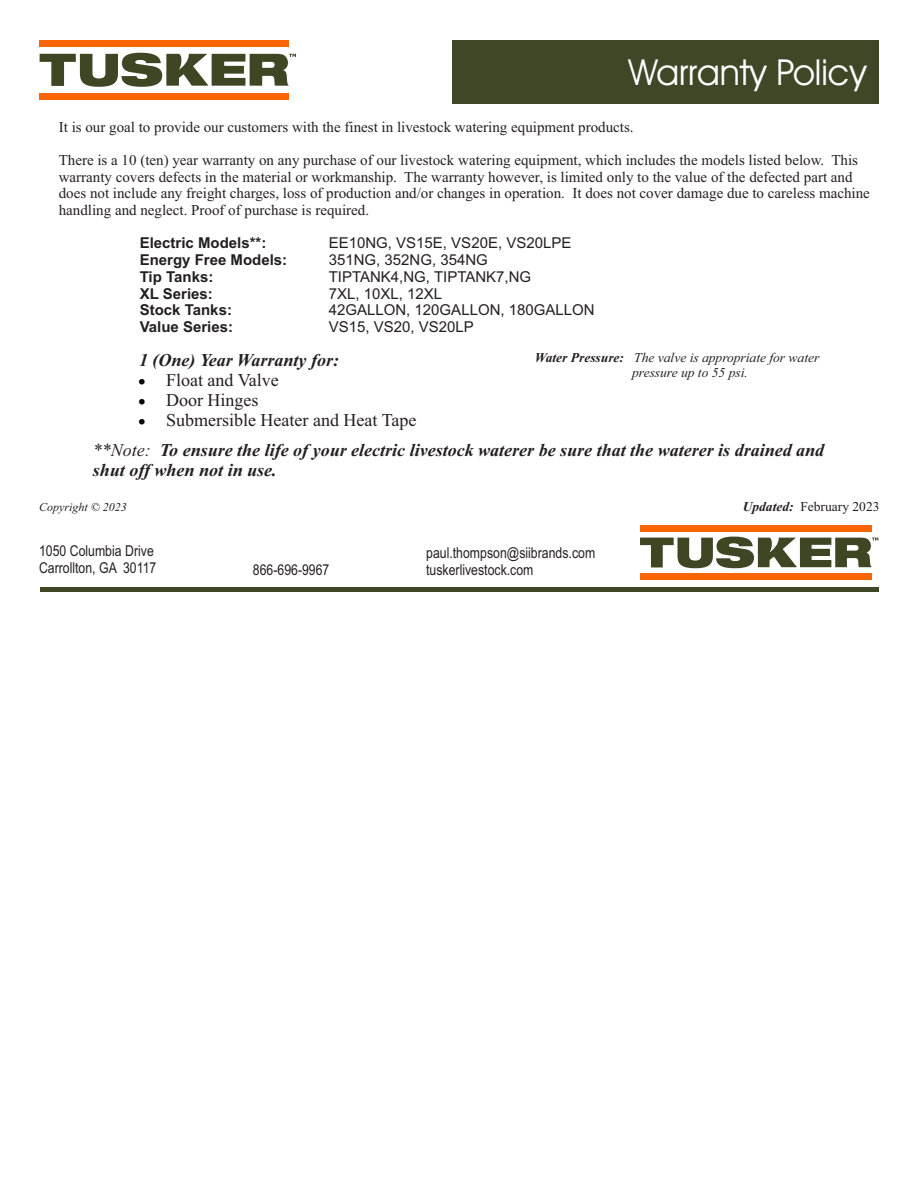
<style>
.page{position:relative;width:918px;height:1188px;background:#fff}
.page>*{position:absolute;margin:0;border:0;box-sizing:border-box;transform-origin:0 0}
.t1{font:36px "Avant Garde IT Cby BT";color:#fff}
.t2{font:italic 700 18px/20px "Times New Roman";color:#231f20}
.t3{font:18px/20px "Times New Roman";color:#231f20}
.t4{font:15px/16.6px "Times New Roman";color:#231f20}
.t5{font:15px "Arial";color:#231f20}
.t6{font:15px/17px "Arial Narrow";color:#231f20}
.t7{font:700 15px "Arial";color:#231f20}
.t8{font:italic 13.5px/15px "Times New Roman";color:#231f20}
.t9{font:13.5px "Times New Roman";color:#231f20}
.t10{font:italic 12px "Times New Roman";color:#231f20}
.s1{font-weight:700}
.s2{font-weight:400}
.s3{font-weight:700;font-style:italic}
</style>
<div class="page">
<div style="left:452px;top:40px;width:427px;height:64px;background:#3e4827"></div>
<div style="left:40px;top:40px;width:249px;height:7px;background:#f96500"></div>
<div style="left:40px;top:93px;width:249px;height:6px;background:#f96500"></div>
<svg style="left:40px;top:53px;width:256px;height:34px"></svg>
<hr style="left:40px;top:588px;width:838px;height:4px;background:#3e4827">
<div style="left:640px;top:525px;width:232px;height:6px;background:#f96500"></div>
<div style="left:640px;top:574px;width:232px;height:6px;background:#f96500"></div>
<svg style="left:640px;top:537px;width:238px;height:31px"></svg>
<h1 class="t1" style="left:628px;top:58px;width:239px">Warranty Policy</h1>
<p class="t4" style="left:59px;top:120px;width:576px">It is our goal to provide our customers with the finest in livestock watering equipment products.</p>
<p class="t4" style="left:59px;top:153px;width:813px">There is a 10 (ten) year warranty on any purchase of our livestock watering equipment, which includes the models listed below. This warranty covers defects in the material or workmanship. The warranty however, is limited only to the value of the defected part and does not include any freight charges, loss of production and/or changes in operation. It does not cover damage due to careless machine handling and neglect. Proof of purchase is required.</p>
<p class="t7" style="left:140px;top:237px;width:128px">Electric Models**:</p>
<p class="t5" style="left:329px;top:237px;width:244px">EE10NG, VS15E, VS20E, VS20LPE</p>
<p class="t7" style="left:140px;top:271px;width:75px">Tip Tanks:</p>
<p class="t5" style="left:329px;top:271px;width:204px">TIPTANK4,NG, TIPTANK7,NG</p>
<p class="t7" style="left:140px;top:254px;width:149px">Energy Free Models:</p>
<p class="t5" style="left:329px;top:254px;width:161px">351NG, 352NG, 354NG</p>
<p class="t7" style="left:140px;top:288px;width:75px">XL Series:</p>
<p class="t5" style="left:329px;top:288px;width:115px">7XL, 10XL, 12XL</p>
<p class="t7" style="left:140px;top:304px;width:94px">Stock Tanks:</p>
<p class="t5" style="left:329px;top:304px;width:267px">42GALLON, 120GALLON, 180GALLON</p>
<p class="t7" style="left:140px;top:321px;width:95px">Value Series:</p>
<p class="t5" style="left:329px;top:321px;width:147px">VS15, VS20, VS20LP</p>
<p class="t2" style="left:139px;top:352px;width:201px">1 (One) Year Warranty for:</p>
<p class="t3" style="left:166px;top:372px;width:252px">Float and Valve<br>Door Hinges<br>Submersible Heater and Heat Tape</p>
<p class="t8" style="left:632px;top:352px;width:189px;text-indent:-97px"><span class="s1">Water Pressure:</span> The valve is appropriate for water pressure up to 55 psi.</p>
<p class="t2" style="left:93px;top:442px;width:733px"><span class="s2">**Note:</span> To ensure the life of your electric livestock waterer be sure that the waterer is drained and shut off when not in use.</p>
<p class="t10" style="left:39px;top:502px;width:89px">Copyright © 2023</p>
<p class="t9" style="left:743px;top:501px;width:138px"><span class="s3">Updated:</span> February 2023</p>
<p class="t6" style="left:39px;top:544px;width:119px">1050 Columbia Drive<br>Carrollton, GA 30117</p>
<p class="t6" style="left:426px;top:546px;width:171px">paul.thompson@siibrands.com</p>
<p class="t6" style="left:253px;top:563px;width:78px">866-696-9967</p>
<p class="t6" style="left:426px;top:563px;width:109px">tuskerlivestock.com</p>
</div>
